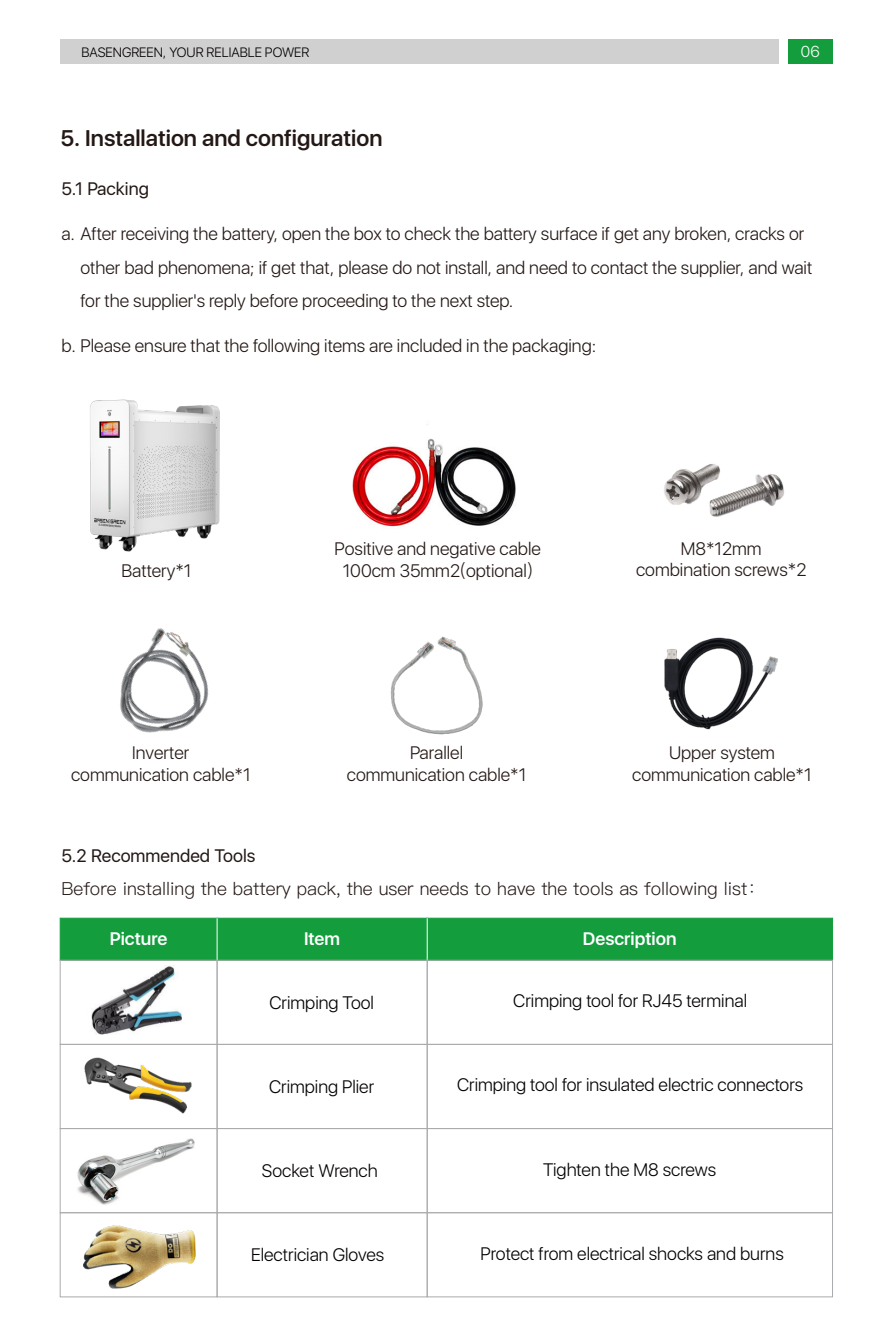
<style>
.page{position:relative;width:893px;height:1340px;background:#fff}
.page>*{position:absolute;margin:0;border:0;box-sizing:border-box;transform-origin:0 0}
.t1{font:600 22.5px "San Francisco";color:#231815}
.t2{font:300 18px/21.6px "San Francisco";color:#231815;text-align:center}
.t3{font:300 18px "San Francisco";color:#040000}
.t4{font:18px "Ping Fang SC Regular";color:#231815}
.t5{font:18px "San Francisco";color:#231815}
.t6{font:600 18px "San Francisco";color:#fff}
.t7{font:300 15.75px "San Francisco";color:#fff}
.t8{font:300 13.5px "San Francisco";color:#040000}
.s1{font-family:"Ping Fang SC Regular";font-weight:400}
</style>
<div class="page">
<img style="left:77px;top:1138px;width:118px;height:65px">
<img style="left:352px;top:424px;width:164px;height:103px">
<div style="left:60px;top:39px;width:719px;height:25px;background:#d0d0d1"></div>
<div style="left:788px;top:39px;width:44px;height:25px;background:#149d3d"></div>
<img style="left:664px;top:464px;width:120px;height:53px">
<img style="left:120px;top:628px;width:89px;height:105px">
<img style="left:390px;top:636px;width:93px;height:99px">
<img style="left:664px;top:637px;width:114px;height:93px">
<div style="left:60px;top:917px;width:157px;height:43px;background:#149d3d;border:1px solid #149d3d"></div>
<div style="left:217px;top:917px;width:210px;height:43px;background:#149d3d;border:1px solid #149d3d"></div>
<div style="left:427px;top:917px;width:406px;height:43px;background:#149d3d;border:1px solid #149d3d"></div>
<hr style="left:427px;top:918px;width:1px;height:42px;background:#fff">
<hr style="left:217px;top:918px;width:1px;height:42px;background:#fff">
<div style="left:60px;top:1128px;width:157px;height:84px;border:1px solid #aaabac"></div>
<div style="left:217px;top:1128px;width:210px;height:84px;border:1px solid #aaabac"></div>
<div style="left:427px;top:1128px;width:406px;height:84px;border:1px solid #aaabac"></div>
<div style="left:60px;top:1212px;width:157px;height:85px;border:1px solid #aaabac"></div>
<div style="left:217px;top:1212px;width:210px;height:85px;border:1px solid #aaabac"></div>
<div style="left:427px;top:1212px;width:406px;height:85px;border:1px solid #aaabac"></div>
<div style="left:60px;top:960px;width:157px;height:84px;border:1px solid #aaabac"></div>
<div style="left:217px;top:960px;width:210px;height:84px;border:1px solid #aaabac"></div>
<div style="left:427px;top:960px;width:406px;height:84px;border:1px solid #aaabac"></div>
<div style="left:60px;top:1044px;width:157px;height:84px;border:1px solid #aaabac"></div>
<div style="left:217px;top:1044px;width:210px;height:84px;border:1px solid #aaabac"></div>
<div style="left:427px;top:1044px;width:406px;height:84px;border:1px solid #aaabac"></div>
<img style="left:91px;top:966px;width:91px;height:68px">
<img style="left:77px;top:1042px;width:123px;height:72px">
<img style="left:70px;top:1203px;width:137px;height:95px">
<img style="left:90px;top:399px;width:130px;height:153px">
<p class="t8" style="left:81px;top:43px;width:229px">BASENGREEN, YOUR RELIABLE POWER</p>
<p class="t7" style="left:801px;top:41px;width:20px">06</p>
<p class="t1" style="left:60px;top:122px;width:324px">5. Installation and configuration</p>
<p class="t5" style="left:61px;top:176px;width:89px">5.1 Packing</p>
<p class="t2" style="left:81px;top:218px;width:733px;line-height:33.8px;text-align:left;text-indent:-19px">a. After receiving the battery, open the box to check the battery surface if get any broken, cracks or other bad phenomena; if get that, please do not install, and need to contact the supplier, and wait for the supplier's reply before proceeding to the next step.</p>
<p class="t2" style="left:61px;top:336px;width:536px">b. Please ensure that the following items are included in the packaging:</p>
<p class="t2" style="left:122px;top:560px;width:71px">Battery*1</p>
<p class="t2" style="left:335px;top:539px;width:208px">Positive and negative cable<br>100cm 35mm2<span class="s1">(</span>optional<span class="s1">)</span></p>
<p class="t2" style="left:636px;top:538px;width:172px">M8*12mm combination screws*2</p>
<p class="t2" style="left:347px;top:743px;width:181px">Parallel<br>communication cable*1</p>
<p class="t2" style="left:71px;top:743px;width:181px">Inverter communication cable*1</p>
<p class="t2" style="left:632px;top:743px;width:181px">Upper system communication cable*1</p>
<p class="t5" style="left:61px;top:843px;width:196px">5.2 Recommended Tools</p>
<p class="t4" style="left:61px;top:878px;width:705px">Before installing the battery pack, the user needs to have the tools as following list：</p>
<p class="t6" style="left:110px;top:926px;width:59px">Picture</p>
<p class="t6" style="left:304px;top:926px;width:38px">Item</p>
<p class="t6" style="left:583px;top:926px;width:95px">Description</p>
<p class="t3" style="left:269px;top:990px;width:106px">Crimping Tool</p>
<p class="t3" style="left:513px;top:988px;width:235px">Crimping tool for RJ45 terminal</p>
<p class="t3" style="left:269px;top:1074px;width:107px">Crimping Plier</p>
<p class="t3" style="left:457px;top:1073px;width:348px">Crimping tool for insulated electric connectors</p>
<p class="t3" style="left:262px;top:1158px;width:117px">Socket Wrench</p>
<p class="t3" style="left:543px;top:1157px;width:175px">Tighten the M8 screws</p>
<p class="t3" style="left:251px;top:1242px;width:135px">Electrician Gloves</p>
<p class="t3" style="left:481px;top:1241px;width:305px">Protect from electrical shocks and burns</p>
</div>
